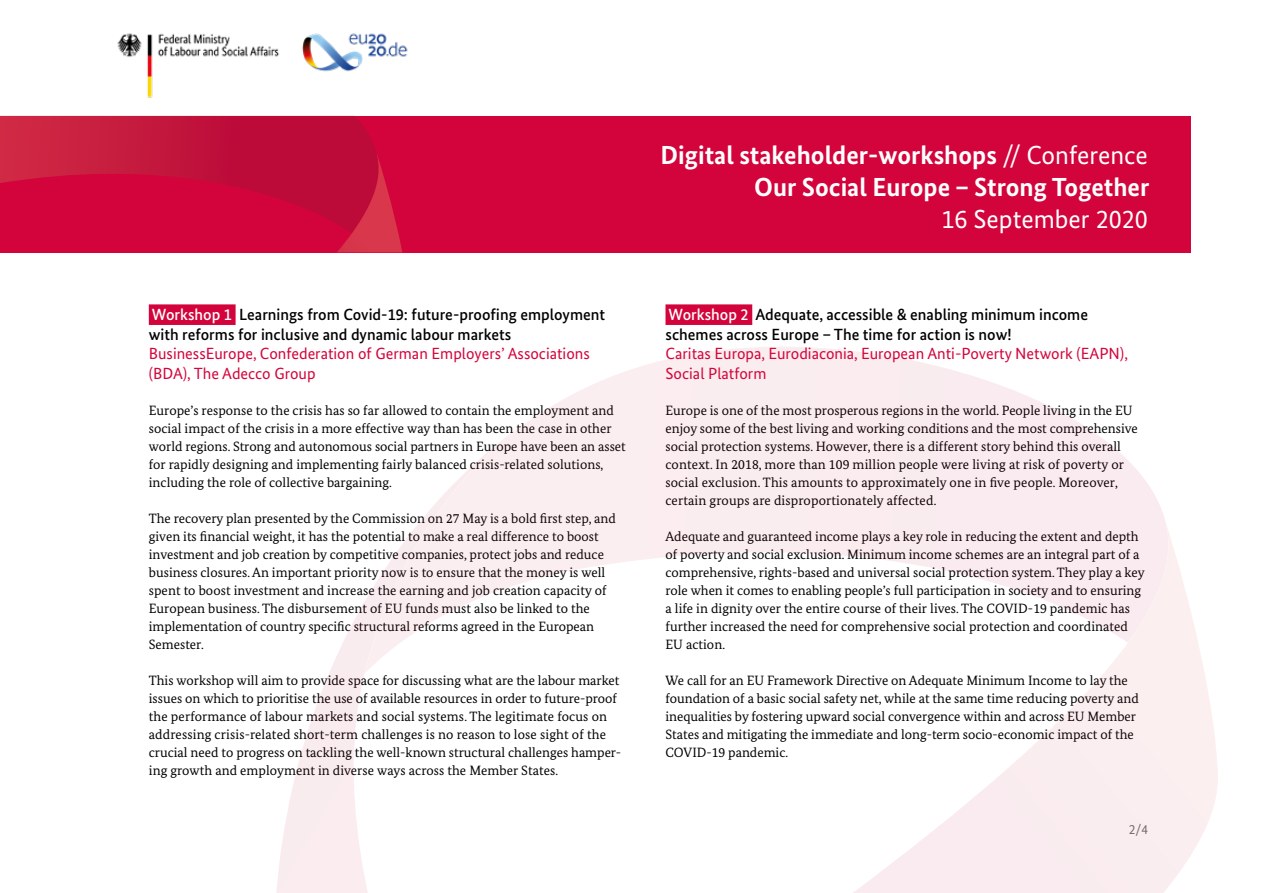
<style>
.page{position:relative;width:1263px;height:893px;background:#fff}
.page>*{position:absolute;margin:0;border:0;box-sizing:border-box;transform-origin:0 0}
.t1{font:700 26.1px/31.7px "Bundes Sans";color:#fff;text-align:right}
.t2{font:26.1px "Bundes Sans";color:#fff}
.t3{font:500 16.2px/19.5px "Bundes Sans";color:#000}
.t4{font:16.2px/19.5px "Bundes Sans";color:#d3043b}
.t5{font:13.5px/18px "Bundes Serif";color:#000}
.t6{font:13.5px "Bundes Sans";color:#706f6f}
.s1{color:#fff}
.s2{font-weight:400}
</style>
<div class="page">
<img style="left:100px;top:33px;width:308px;height:83px">
<div style="left:149px;top:304px;width:87px;height:21px;background:#d3043b"></div>
<div style="left:665px;top:304px;width:87px;height:21px;background:#d3043b"></div>
<div style="left:0;top:116px;width:1191px;height:136px;background:#d3043b"></div>
<svg style="left:0;top:116px;width:402px;height:136px"></svg>
<svg style="left:425px;top:347px;width:739px;height:169px"></svg>
<svg style="left:276px;top:516px;width:942px;height:377px"></svg>
<p class="t3" style="left:149px;top:305px;width:458px"><span class="s1">Workshop 1</span> Learnings from Covid-19: future-proofing employment with reforms for inclusive and dynamic labour markets</p>
<p class="t4" style="left:149px;top:344px;width:442px">BusinessEurope, Confederation of German Employers’ Associations (BDA), The Adecco Group</p>
<p class="t5" style="left:149px;top:401px;width:478px">Europe’s response to the crisis has so far allowed to contain the employment and social impact of the crisis in a more effective way than has been the case in other world regions. Strong and autonomous social partners in Europe have been an asset for rapidly designing and implementing fairly balanced crisis-related solutions, including the role of collective bargaining.</p>
<p class="t5" style="left:149px;top:509px;width:469px">The recovery plan presented by the Commission on 27 May is a bold first step, and given its financial weight, it has the potential to make a real difference to boost investment and job creation by competitive companies, protect jobs and reduce business closures. An important priority now is to ensure that the money is well spent to boost investment and increase the earning and job creation capacity of European business. The disbursement of EU funds must also be linked to the implementation of country specific structural reforms agreed in the European Semester.</p>
<p class="t5" style="left:149px;top:671px;width:474px">This workshop will aim to provide space for discussing what are the labour market issues on which to prioritise the use of available resources in order to future-proof the performance of labour markets and social systems. The legitimate focus on addressing crisis-related short-term challenges is no reason to lose sight of the crucial need to progress on tackling the well-known structural challenges hamper&shy;ing growth and employment in diverse ways across the Member States.</p>
<h1 class="t1" style="left:661px;top:139px;width:490px">Digital stakeholder-workshops <span class="s2">// Conference<br></span>Our Social Europe – Strong Together</h1>
<h1 class="t2" style="left:941px;top:203px;width:208px">16 September 2020</h1>
<p class="t3" style="left:665px;top:305px;width:424px"><span class="s1">Workshop 2</span> Adequate, accessible &amp; enabling minimum income schemes across Europe – The time for action is now!</p>
<p class="t4" style="left:665px;top:344px;width:464px">Caritas Europa, Eurodiaconia, European Anti-Poverty Network (EAPN),<br>Social Platform</p>
<p class="t5" style="left:665px;top:401px;width:474px">Europe is one of the most prosperous regions in the world. People living in the EU enjoy some of the best living and working conditions and the most comprehensive social protection systems. However, there is a different story behind this overall context. In 2018, more than 109 million people were living at risk of poverty or social exclusion. This amounts to approximately one in five people. Moreover, certain groups are disproportionately affected.</p>
<p class="t5" style="left:665px;top:527px;width:481px">Adequate and guaranteed income plays a key role in reducing the extent and depth of poverty and social exclusion. Minimum income schemes are an integral part of a comprehensive, rights-based and universal social protection system. They play a key role when it comes to enabling people’s full participation in society and to ensuring a life in dignity over the entire course of their lives. The COVID-19 pandemic has further increased the need for comprehensive social protection and coordinated EU action.</p>
<p class="t5" style="left:665px;top:671px;width:475px">We call for an EU Framework Directive on Adequate Minimum Income to lay the foundation of a basic social safety net, while at the same time reducing poverty and inequalities by fostering upward social convergence within and across EU Member States and mitigating the immediate and long-term socio-economic impact of the COVID-19 pandemic.</p>
<p class="t6" style="left:1129px;top:821px;width:21px">2/4</p>
</div>
